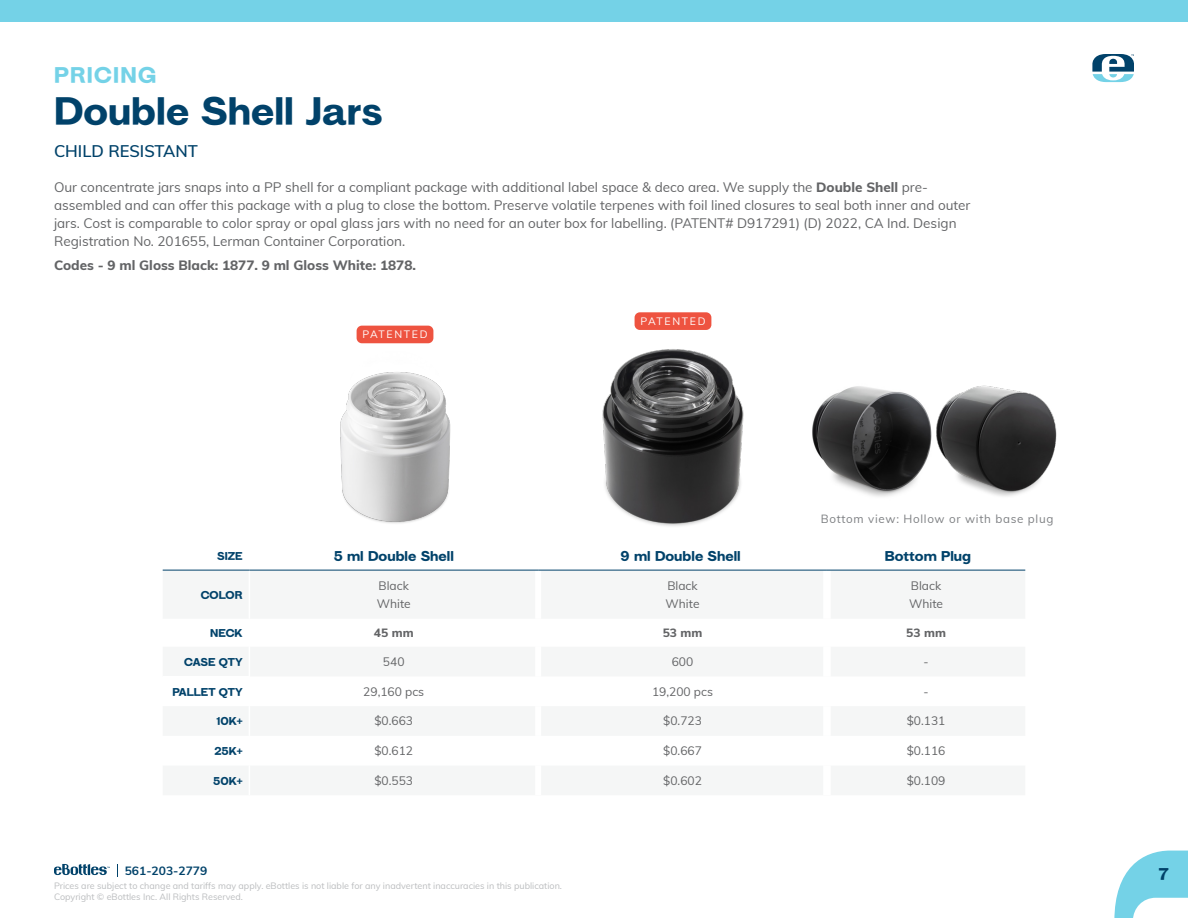
<style>
.page{position:relative;width:1188px;height:918px;background:#fff}
.page>*{position:absolute;margin:0;border:0;box-sizing:border-box;transform-origin:0 0}
.t1{font:42px "BN Times Gothic";color:#01426a}
.t2{font:24px "BN Times Gothic";letter-spacing:.05em;color:#74d2e7}
.t3{font:18px "BN Times Gothic";color:#01426a}
.t4{font:600 16.5px "Muli";color:#01426a}
.t5{font:15px "BN Times Gothic";color:#01426a}
.t6{font:13.5px/18px "Muli";color:#636466}
.t7{font:800 13.5px "Muli";color:#636466}
.t8{font:12px/17.7px "Muli";color:#636466}
.t9{font:12px "BN Times Gothic";color:#01426a}
.t10{font:700 12px "Muli";color:#01426a}
.t11{font:800 12px "Muli";color:#636466}
.t12{font:11.55px "Muli";letter-spacing:.06em;color:#7e8083}
.t13{font:10.5px "Muli";letter-spacing:.16em;color:#fff}
.t14{font:9px/10.5px "Muli";color:#bbbdbf}
.s1{font-weight:800}
</style>
<div class="page">
<svg style="left:1114px;top:851px;width:74px;height:67px"></svg>
<svg style="left:54px;top:864px;width:56px;height:11px"></svg>
<svg style="left:1092px;top:54px;width:42px;height:28px"></svg>
<svg style="left:117px;top:864px;width:1px;height:13px"></svg>
<div style="left:0;top:0;width:1188px;height:22px;background:#74d2e7"></div>
<hr style="left:163px;top:570px;width:86px;height:1px;background:#01426a">
<hr style="left:249px;top:570px;width:289px;height:1px;background:#01426a">
<hr style="left:538px;top:570px;width:289px;height:1px;background:#01426a">
<hr style="left:827px;top:570px;width:198px;height:1px;background:#01426a">
<img style="left:602px;top:349px;width:142px;height:177px">
<img style="left:812px;top:386px;width:120px;height:111px">
<img style="left:936px;top:385px;width:121px;height:112px">
<img style="left:340px;top:372px;width:111px;height:152px">
<div style="left:357px;top:326px;width:76px;height:17px;background:#ee5340;border-radius:5px"></div>
<div style="left:635px;top:312px;width:76px;height:18px;background:#ee5340;border-radius:5px"></div>
<h2 class="t2" style="left:54px;top:62px;width:104px">PRICING</h2>
<h1 class="t1" style="left:54px;top:89px;width:330px">Double Shell Jars</h1>
<p class="t4" style="left:54px;top:139px;width:145px">CHILD RESISTANT</p>
<p class="t6" style="left:54px;top:177px;width:918px">Our concentrate jars snaps into a PP shell for a compliant package with additional label space &amp; deco area. We supply the <span class="s1">Double Shell</span> pre&shy;assembled and can offer this package with a plug to close the bottom. Preserve volatile terpenes with foil lined closures to seal both inner and outer jars. Cost is comparable to color spray or opal glass jars with no need for an outer box for labelling. (PATENT# D917291) (D) 2022, CA Ind. Design Registration No. 201655, Lerman Container Corporation.</p>
<p class="t7" style="left:54px;top:256px;width:363px">Codes - 9 ml Gloss Black: 1877. 9 ml Gloss White: 1878.</p>
<p class="t13" style="left:362px;top:327px;width:67px">PATENTED</p>
<p class="t13" style="left:640px;top:313px;width:67px">PATENTED</p>
<p class="t12" style="left:821px;top:511px;width:234px">Bottom view: Hollow or with base plug</p>
<p class="t9" style="left:217px;top:549px;width:27px">SIZE</p>
<p class="t5" style="left:334px;top:548px;width:122px">5 ml Double Shell</p>
<p class="t5" style="left:621px;top:548px;width:122px">9 ml Double Shell</p>
<p class="t5" style="left:885px;top:548px;width:88px">Bottom Plug</p>
<p class="t9" style="left:201px;top:589px;width:43px">COLOR</p>
<p class="t8" style="left:377px;top:576px;width:35px">Black<br>White</p>
<p class="t8" style="left:666px;top:576px;width:35px">Black<br>White</p>
<p class="t8" style="left:909px;top:576px;width:35px">Black<br>White</p>
<p class="t9" style="left:210px;top:627px;width:34px">NECK</p>
<p class="t11" style="left:374px;top:624px;width:41px">45 mm</p>
<p class="t11" style="left:663px;top:624px;width:41px">53 mm</p>
<p class="t11" style="left:906px;top:624px;width:41px">53 mm</p>
<p class="t9" style="left:184px;top:656px;width:60px">CASE QTY</p>
<p class="t8" style="left:383px;top:652px;width:23px">540</p>
<p class="t8" style="left:672px;top:652px;width:23px">600</p>
<p class="t8" style="left:924px;top:652px;width:7px">-</p>
<p class="t9" style="left:172px;top:685px;width:72px">PALLET QTY</p>
<p class="t8" style="left:363px;top:682px;width:62px">29,160 pcs</p>
<p class="t8" style="left:652px;top:682px;width:62px">19,200 pcs</p>
<p class="t8" style="left:924px;top:682px;width:7px">-</p>
<p class="t9" style="left:216px;top:715px;width:28px">10K+</p>
<p class="t8" style="left:374px;top:712px;width:40px">$0.663</p>
<p class="t8" style="left:663px;top:712px;width:40px">$0.723</p>
<p class="t8" style="left:907px;top:712px;width:40px">$0.131</p>
<p class="t9" style="left:214px;top:745px;width:30px">25K+</p>
<p class="t8" style="left:374px;top:741px;width:40px">$0.612</p>
<p class="t8" style="left:663px;top:741px;width:40px">$0.667</p>
<p class="t8" style="left:907px;top:741px;width:40px">$0.116</p>
<p class="t9" style="left:213px;top:774px;width:31px">50K+</p>
<p class="t8" style="left:374px;top:771px;width:40px">$0.553</p>
<p class="t8" style="left:663px;top:771px;width:40px">$0.602</p>
<p class="t8" style="left:907px;top:771px;width:40px">$0.109</p>
<p class="t10" style="left:125px;top:862px;width:84px">561-203-2779</p>
<p class="t14" style="left:54px;top:880px;width:510px">Prices are subject to change and tariffs may apply. eBottles is not liable for any inadvertent inaccuracies in this publication.<br>Copyright © eBottles Inc. All Rights Reserved.</p>
<h3 class="t3" style="left:1159px;top:865px;width:11px">7</h3>
</div>
